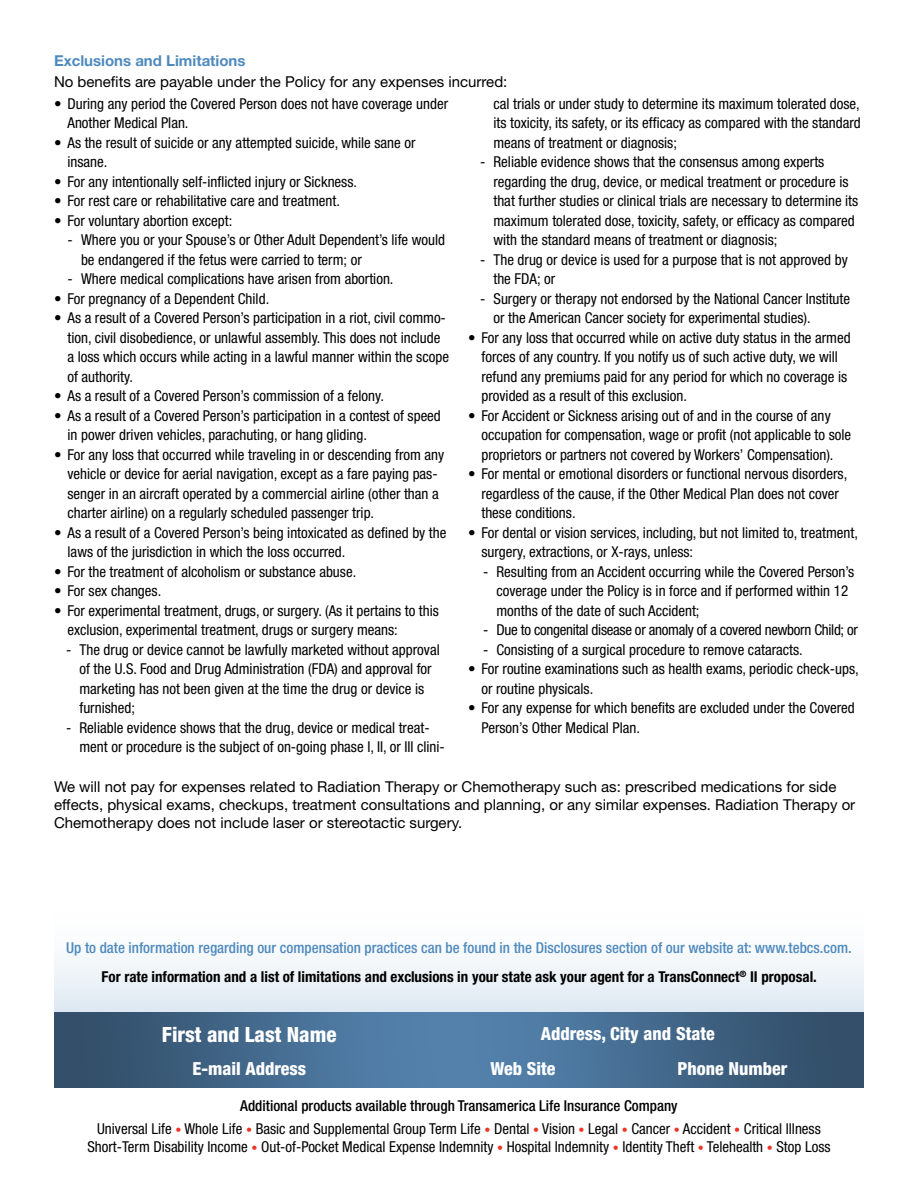
<style>
.page{position:relative;width:918px;height:1188px;background:#fff}
.page>*{position:absolute;margin:0;border:0;box-sizing:border-box;transform-origin:0 0}
.t1{font:800 condensed 21px "Helvetica Neue";color:#fff}
.t2{font:800 condensed 18px "Helvetica Neue";color:#fff}
.t3{font:condensed 15px/19.5px "Helvetica Neue";color:#000}
.t4{font:15px/18px "Helvetica Neue";color:#000}
.t5{font:500 condensed 15px/28.8px "Helvetica Neue";color:#4f8abe;text-align:center}
.t6{font:condensed 15px "Helvetica Neue";letter-spacing:-.02em;color:#000}
.t7{font:700 15px "Helvetica Neue";color:#4f8abe}
.s1{font-weight:700;color:#000}
.s2{font-weight:500}
.s3{font-stretch:normal;font-size:12px;color:#ee3524}
.s4{font-size:12px;color:#ee3524}
</style>
<div class="page">
<div style="left:54px;top:908px;width:810px;height:108px;background:linear-gradient(to bottom,#fff,#dfeaf3)"></div>
<img style="left:54px;top:1012px;width:810px;height:76px">
<p class="t7" style="left:54px;top:51px;width:193px">Exclusions and Limitations</p>
<p class="t4" style="left:54px;top:72px;width:455px">No benefits are payable under the Policy for any expenses incurred:</p>
<p class="t3" style="left:68px;top:94px;width:382px;text-indent:-14px">• During any period the Covered Person does not have coverage under<br>Another Medical Plan.</p>
<p class="t3" style="left:68px;top:133px;width:350px;text-indent:-14px">• As the result of suicide or any attempted suicide, while sane or insane.</p>
<p class="t3" style="left:54px;top:172px;width:305px">• For any intentionally self-inflicted injury or Sickness.</p>
<p class="t3" style="left:54px;top:191px;width:288px">• For rest care or rehabilitative care and treatment.</p>
<p class="t3" style="left:54px;top:211px;width:180px">• For voluntary abortion except:</p>
<p class="t3" style="left:81px;top:230px;width:366px;text-indent:-14px">- Where you or your Spouse’s or Other Adult Dependent’s life would be endangered if the fetus were carried to term; or</p>
<p class="t3" style="left:68px;top:269px;width:328px">- Where medical complications have arisen from abortion.</p>
<p class="t3" style="left:54px;top:289px;width:217px">• For pregnancy of a Dependent Child.</p>
<p class="t3" style="left:68px;top:308px;width:383px;text-indent:-14px">• As a result of a Covered Person’s participation in a riot, civil commo&shy;tion, civil disobedience, or unlawful assembly. This does not include a loss which occurs while acting in a lawful manner within the scope of authority.</p>
<p class="t3" style="left:54px;top:386px;width:332px">• As a result of a Covered Person’s commission of a felony.</p>
<p class="t3" style="left:68px;top:406px;width:375px;text-indent:-14px">• As a result of a Covered Person’s participation in a contest of speed in power driven vehicles, parachuting, or hang gliding.</p>
<p class="t3" style="left:68px;top:445px;width:378px;text-indent:-14px">• For any loss that occurred while traveling in or descending from any vehicle or device for aerial navigation, except as a fare paying pas&shy;senger in an aircraft operated by a commercial airline (other than a charter airline) on a regularly scheduled passenger trip.</p>
<p class="t3" style="left:68px;top:523px;width:380px;text-indent:-14px">• As a result of a Covered Person’s being intoxicated as defined by the laws of the jurisdiction in which the loss occurred.</p>
<p class="t3" style="left:54px;top:562px;width:304px">• For the treatment of alcoholism or substance abuse.</p>
<p class="t3" style="left:54px;top:581px;width:109px">• For sex changes.</p>
<p class="t3" style="left:68px;top:601px;width:373px;text-indent:-14px">• For experimental treatment, drugs, or surgery. (As it pertains to this exclusion, experimental treatment, drugs or surgery means:</p>
<p class="t3" style="left:80px;top:640px;width:362px;text-indent:-14px">- The drug or device cannot be lawfully marketed without approval of the U.S. Food and Drug Administration (FDA) and approval for marketing has not been given at the time the drug or device is furnished;</p>
<p class="t3" style="left:80px;top:718px;width:367px;text-indent:-14px">- Reliable evidence shows that the drug, device or medical treat&shy;ment or procedure is the subject of on-going phase I, II, or III clini-</p>
<p class="t3" style="left:494px;top:94px;width:369px;text-align:justify">cal trials or under study to determine its maximum tolerated dose, its toxicity, its safety, or its efficacy as compared with the standard means of treatment or diagnosis;</p>
<p class="t3" style="left:494px;top:152px;width:366px;text-indent:-14px">- Reliable evidence shows that the consensus among experts regarding the drug, device, or medical treatment or procedure is that further studies or clinical trials are necessary to determine its maximum tolerated dose, toxicity, safety, or efficacy as compared with the standard means of treatment or diagnosis;</p>
<p class="t3" style="left:494px;top:250px;width:356px;text-indent:-14px">- The drug or device is used for a purpose that is not approved by the FDA; or</p>
<p class="t3" style="left:494px;top:289px;width:358px;text-indent:-14px">- Surgery or therapy not endorsed by the National Cancer Institute or the American Cancer society for experimental studies).</p>
<p class="t3" style="left:482px;top:328px;width:371px;text-indent:-14px">• For any loss that occurred while on active duty status in the armed forces of any country. If you notify us of such active duty, we will refund any premiums paid for any period for which no coverage is provided as a result of this exclusion.</p>
<p class="t3" style="left:482px;top:406px;width:371px;text-indent:-14px">• For Accident or Sickness arising out of and in the course of any occupation for compensation, wage or profit (not applicable to sole proprietors or partners not covered by Workers’ Compensation).</p>
<p class="t3" style="left:482px;top:464px;width:367px;text-indent:-14px">• For mental or emotional disorders or functional nervous disorders, regardless of the cause, if the Other Medical Plan does not cover these conditions.</p>
<p class="t3" style="left:482px;top:523px;width:378px;text-indent:-14px">• For dental or vision services, including, but not limited to, treatment, surgery, extractions, or X-rays, unless:</p>
<p class="t3" style="left:496px;top:562px;width:359px;text-indent:-14px">- Resulting from an Accident occurring while the Covered Person’s coverage under the Policy is in force and if performed within 12 months of the date of such Accident;</p>
<p class="t6" style="left:483px;top:621px;width:377px">- Due to congenital disease or anomaly of a covered newborn Child; or</p>
<p class="t3" style="left:483px;top:640px;width:321px">- Consisting of a surgical procedure to remove cataracts.</p>
<p class="t3" style="left:482px;top:659px;width:379px;text-indent:-14px">• For routine examinations such as health exams, periodic check-ups, or routine physicals.</p>
<p class="t3" style="left:482px;top:698px;width:375px;text-indent:-14px">• For any expense for which benefits are excluded under the Covered<br>Person’s Other Medical Plan.</p>
<p class="t4" style="left:54px;top:777px;width:803px">We will not pay for expenses related to Radiation Therapy or Chemotherapy such as: prescribed medications for side effects, physical exams, checkups, treatment consultations and planning, or any similar expenses. Radiation Therapy or<br>Chemotherapy does not include laser or stereotactic surgery.</p>
<p class="t5" style="left:66px;top:933px;width:787px">Up to date information regarding our compensation practices can be found in the Disclosures section of our website at: www.tebcs.com.<br><span class="s1">For rate information and a list of limitations and exclusions in your state ask your agent for a TransConnect</span><sup>®</sup> <span class="s1">II proposal.</span></p>
<h1 class="t1" style="left:162px;top:1021px;width:176px">First and Last Name</h1>
<p class="t2" style="left:541px;top:1023px;width:175px">Address, City and State</p>
<p class="t2" style="left:192px;top:1057px;width:115px">E-mail Address</p>
<p class="t2" style="left:491px;top:1057px;width:67px">Web Site</p>
<p class="t2" style="left:677px;top:1057px;width:112px">Phone Number</p>
<p class="t3" style="left:97px;top:1094px;width:725px;line-height:23.4px;text-align:center"><span class="s2">Additional products available through Transamerica Life Insurance Company<br></span>Universal Life <span class="s3">•</span> Whole Life <span class="s3">•</span> Basic and Supplemental Group Term Life <span class="s3">•</span> Dental <span class="s4">•</span> Vision <span class="s3">•</span> Legal <span class="s3">•</span> Cancer <span class="s3">•</span> Accident <span class="s3">•</span> Critical Illness</p>
<p class="t3" style="left:87px;top:1137px;width:745px">Short-Term Disability Income <span class="s3">•</span> Out-of-Pocket Medical Expense Indemnity <span class="s3">•</span> Hospital Indemnity <span class="s3">•</span> Identity Theft <span class="s3">•</span> Telehealth <span class="s3">•</span> Stop Loss</p>
</div>
